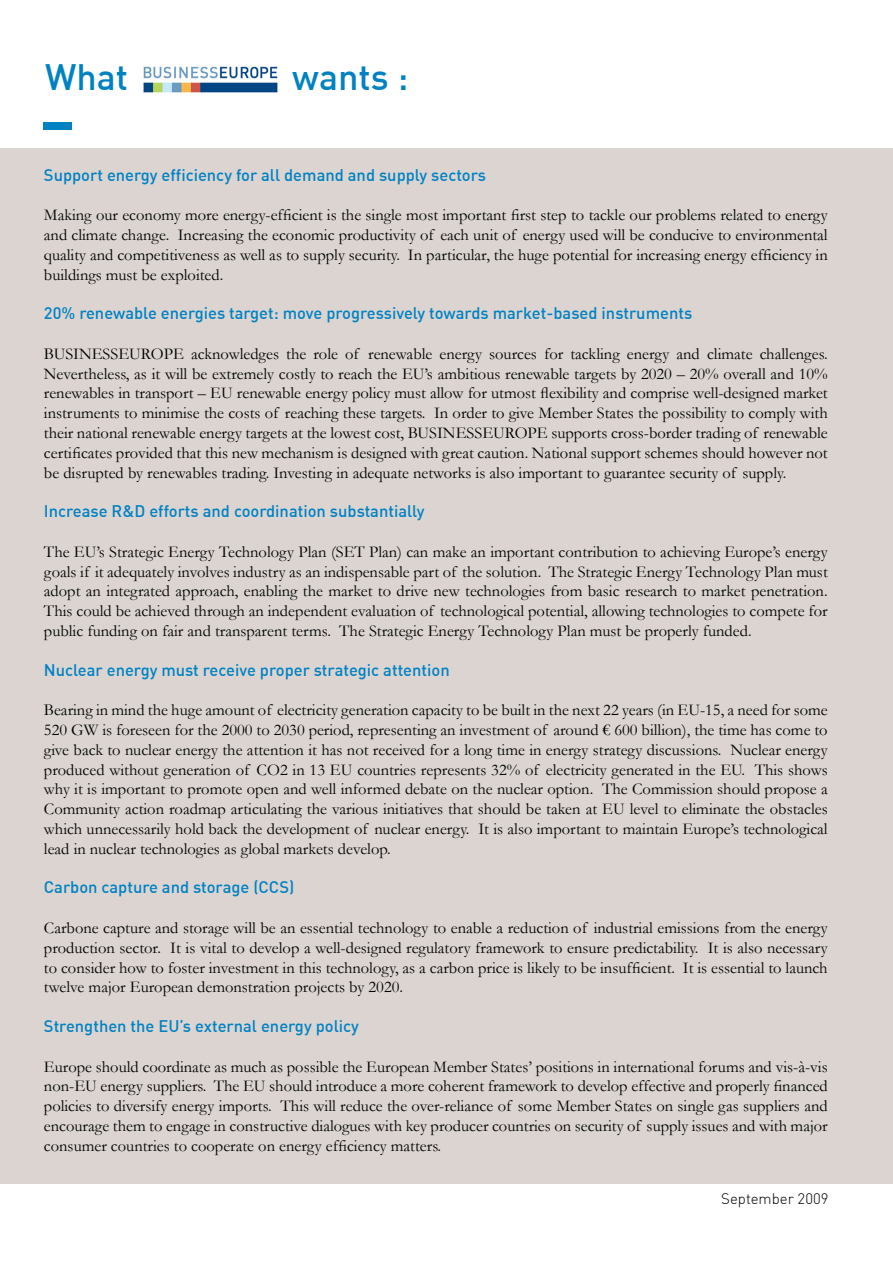
<style>
.page{position:relative;width:893px;height:1263px;background:#fff}
.page>*{position:absolute;margin:0;border:0;box-sizing:border-box;transform-origin:0 0}
.t1{font:500 36px "DIN";color:#0082c2}
.t2{font:16.5px/19.8px "Garamond";color:#000;text-align:justify}
.t3{font:500 16.5px "DIN";color:#0082c3}
.t4{font:300 15px "DIN";color:#000}
</style>
<div class="page">
<div style="left:0;top:148px;width:893px;height:1035px;background:#dbd4d1"></div>
<div style="left:44px;top:122px;width:28px;height:7px;background:#0082c3"></div>
<img style="left:143px;top:66px;width:135px;height:27px">
<p class="t1" style="left:45px;top:54px;width:85px">What</p>
<p class="t1" style="left:292px;top:54px;width:118px">wants :</p>
<p class="t3" style="left:44px;top:164px;width:444px">Support energy efficiency for all demand and supply sectors</p>
<p class="t2" style="left:44px;top:205px;width:785px">Making our economy more energy-efficient is the single most important first step to tackle our problems related to energy and climate change. Increasing the economic productivity of each unit of energy used will be conducive to environmental quality and competitiveness as well as to supply security. In particular, the huge potential for increasing energy efficiency in buildings must be exploited.</p>
<p class="t3" style="left:44px;top:303px;width:650px">20% renewable energies target: move progressively towards market-based instruments</p>
<p class="t2" style="left:44px;top:343px;width:785px">BUSINESSEUROPE acknowledges the role of renewable energy sources for tackling energy and climate challenges.<br>Nevertheless, as it will be extremely costly to reach the EU’s ambitious renewable targets by 2020 – 20% overall and 10% renewables in transport – EU renewable energy policy must allow for utmost flexibility and comprise well-designed market instruments to minimise the costs of reaching these targets. In order to give Member States the possibility to comply with their national renewable energy targets at the lowest cost, BUSINESSEUROPE supports cross-border trading of renewable certificates provided that this new mechanism is designed with great caution. National support schemes should however not be disrupted by renewables trading. Investing in adequate networks is also important to guarantee security of supply.</p>
<p class="t3" style="left:44px;top:501px;width:382px">Increase R&amp;D efforts and coordination substantially</p>
<p class="t2" style="left:44px;top:541px;width:785px">The EU’s Strategic Energy Technology Plan (SET Plan) can make an important contribution to achieving Europe’s energy goals if it adequately involves industry as an indispensable part of the solution. The Strategic Energy Technology Plan must adopt an integrated approach, enabling the market to drive new technologies from basic research to market penetration.<br>This could be achieved through an independent evaluation of technological potential, allowing technologies to compete for public funding on fair and transparent terms. The Strategic Energy Technology Plan must be properly funded.</p>
<p class="t3" style="left:44px;top:659px;width:407px">Nuclear energy must receive proper strategic attention</p>
<p class="t2" style="left:44px;top:700px;width:785px">Bearing in mind the huge amount of electricity generation capacity to be built in the next 22 years (in EU-15, a need for some 520 GW is foreseen for the 2000 to 2030 period, representing an investment of around € 600 billion), the time has come to give back to nuclear energy the attention it has not received for a long time in energy strategy discussions. Nuclear energy produced without generation of CO2 in 13 EU countries represents 32% of electricity generated in the EU. This shows why it is important to promote open and well informed debate on the nuclear option. The Commission should propose a Community action roadmap articulating the various initiatives that should be taken at EU level to eliminate the obstacles which unnecessarily hold back the development of nuclear energy. It is also important to maintain Europe’s technological lead in nuclear technologies as global markets develop.</p>
<p class="t3" style="left:44px;top:877px;width:252px">Carbon capture and storage (CCS)</p>
<p class="t2" style="left:44px;top:917px;width:785px">Carbone capture and storage will be an essential technology to enable a reduction of industrial emissions from the energy production sector. It is vital to develop a well-designed regulatory framework to ensure predictability. It is also necessary to consider how to foster investment in this technology, as a carbon price is likely to be insufficient. It is essential to launch twelve major European demonstration projects by 2020.</p>
<p class="t3" style="left:44px;top:1015px;width:316px">Strengthen the EU’s external energy policy</p>
<p class="t2" style="left:44px;top:1056px;width:785px">Europe should coordinate as much as possible the European Member States’ positions in international forums and vis-à-vis non-EU energy suppliers. The EU should introduce a more coherent framework to develop effective and properly financed policies to diversify energy imports. This will reduce the over-reliance of some Member States on single gas suppliers and encourage them to engage in constructive dialogues with key producer countries on security of supply issues and with major consumer countries to cooperate on energy efficiency matters.</p>
<p class="t4" style="left:721px;top:1190px;width:109px">September 2009</p>
</div>
